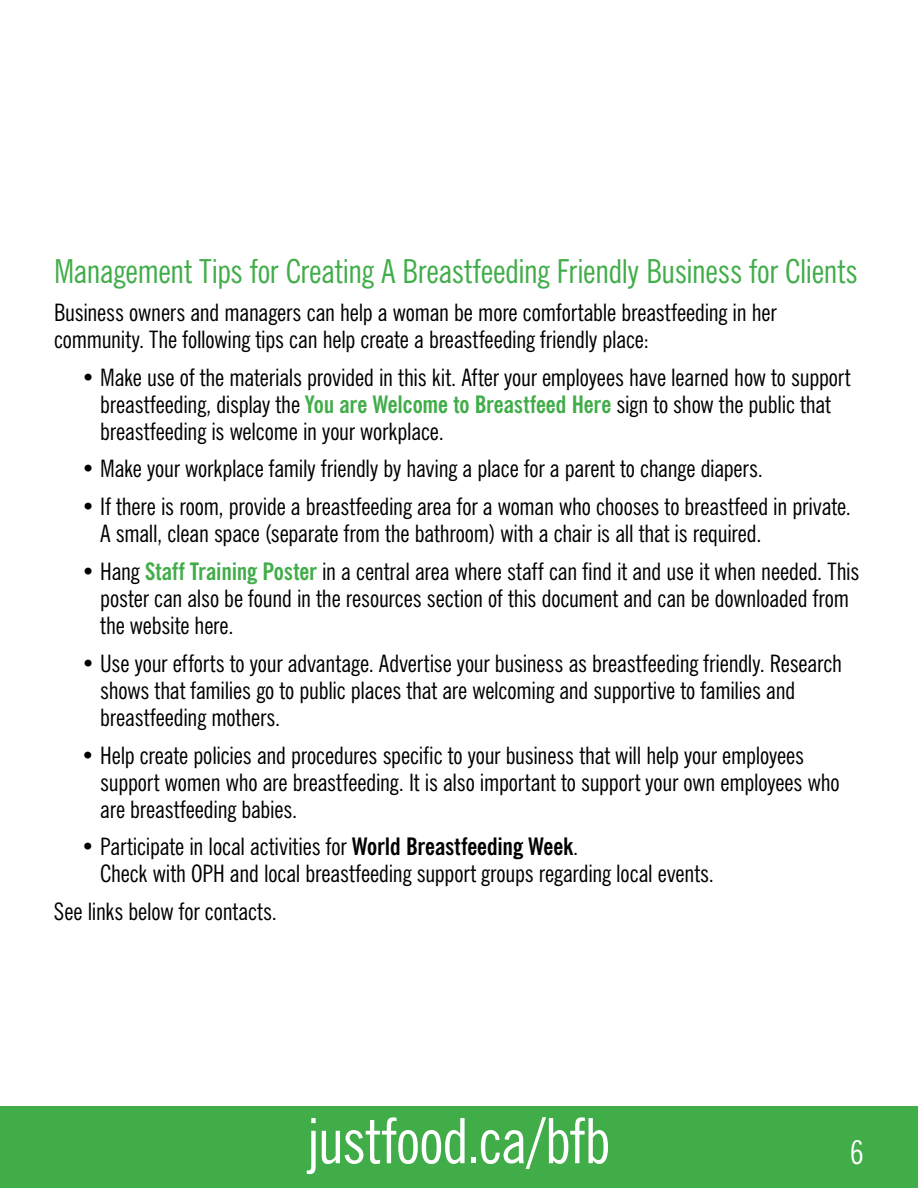
<style>
.page{position:relative;width:918px;height:1188px;background:#fff}
.page>*{position:absolute;margin:0;border:0;box-sizing:border-box;transform-origin:0 0}
.t1{font:condensed 62.55px "News Gothic BT";letter-spacing:-.01em;color:#fff}
.t2{font:condensed 33px "News Gothic BT";letter-spacing:-.01em;color:#41ad49}
.t3{font:condensed 33px "News Gothic BT";color:#fff}
.t4{font:condensed 24px/27px "News Gothic BT";letter-spacing:-.01em;color:#000}
.s1{font-weight:700;color:#41ad49}
.s2{font-weight:700}
</style>
<div class="page">
<div style="left:0;top:1106px;width:918px;height:82px;background:#41ad49"></div>
<h2 class="t2" style="left:54px;top:251px;width:805px">Management Tips for Creating A Breastfeeding Friendly Business for Clients</h2>
<p class="t4" style="left:54px;top:299px;width:724px">Business owners and managers can help a woman be more comfortable breastfeeding in her community. The following tips can help create a breastfeeding friendly place:</p>
<p class="t4" style="left:100px;top:363px;width:752px;text-indent:-19px">• Make use of the materials provided in this kit. After your employees have learned how to support breastfeeding, display the <span class="s1">You are Welcome to Breastfeed Here</span> sign to show the public that breastfeeding is welcome in your workplace.</p>
<p class="t4" style="left:81px;top:455px;width:680px">• Make your workplace family friendly by having a place for a parent to change diapers.</p>
<p class="t4" style="left:100px;top:493px;width:749px;text-indent:-19px">• If there is room, provide a breastfeeding area for a woman who chooses to breastfeed in private.<br>A small, clean space (separate from the bathroom) with a chair is all that is required.</p>
<p class="t4" style="left:100px;top:558px;width:761px;text-indent:-19px">• Hang <span class="s1">Staff Training Poster</span> in a central area where staff can find it and use it when needed. This poster can also be found in the resources section of this document and can be downloaded from the website here.</p>
<p class="t4" style="left:100px;top:650px;width:743px;text-indent:-19px">• Use your efforts to your advantage. Advertise your business as breastfeeding friendly. Research shows that families go to public places that are welcoming and supportive to families and breastfeeding mothers.</p>
<p class="t4" style="left:100px;top:741px;width:741px;text-indent:-19px">• Help create policies and procedures specific to your business that will help your employees support women who are breastfeeding. It is also important to support your own employees who are breastfeeding babies.</p>
<p class="t4" style="left:100px;top:833px;width:612px;text-indent:-19px">• Participate in local activities for <span class="s2">World Breastfeeding Week</span>.<br>Check with OPH and local breastfeeding support groups regarding local events.</p>
<p class="t4" style="left:54px;top:898px;width:221px">See links below for contacts.</p>
<h1 class="t1" style="left:308px;top:1103px;width:304px">justfood.ca/bfb</h1>
<h2 class="t3" style="left:850px;top:1132px;width:16px">6</h2>
</div>
